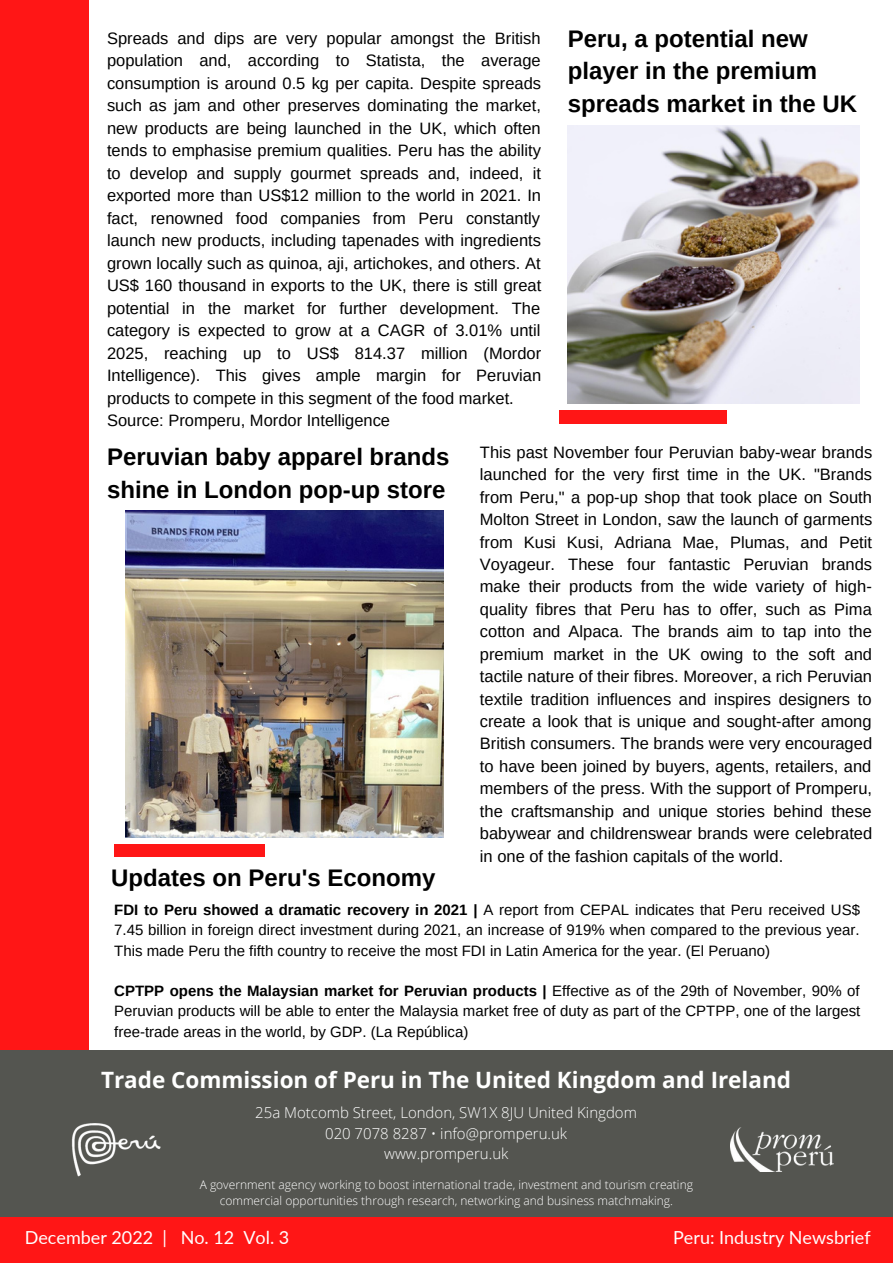
<style>
.page{position:relative;width:893px;height:1264px;background:#fff}
.page>*{position:absolute;margin:0;border:0;box-sizing:border-box;transform-origin:0 0}
.t1{font:700 24px/32.5px "Arimo";color:#000}
.t2{font:700 22.5px "Open Sans";color:#fff}
.t3{font:18px "Lato";color:#fffefe}
.t4{font:16.5px/22.4px "Arimo";color:#000}
.t5{font:15px/20.2px "Arimo";color:#000;text-align:justify}
.t6{font:300 15px/20.7px "Open Sans";color:#fff;text-align:center}
.t7{font:300 12px/15.8px "Open Sans";color:#fdfdfd;text-align:center}
.s1{font-weight:700}
</style>
<div class="page">
<div style="left:0;top:0;width:89px;height:1054px;background:#ff1616"></div>
<div style="left:0;top:1050px;width:892px;height:212px;background:#545550"></div>
<div style="left:0;top:1217px;width:892px;height:45px;background:#ff1616"></div>
<div style="left:114px;top:844px;width:151px;height:12px;background:#ff1616"></div>
<img style="left:730px;top:1127px;width:103px;height:44px">
<div style="left:559px;top:410px;width:167px;height:13px;background:#ff1616"></div>
<img style="left:71px;top:1123px;width:90px;height:54px">
<img style="left:567px;top:125px;width:292px;height:278px">
<img style="left:125px;top:511px;width:318px;height:326px">
<h1 class="t1" style="left:567px;top:22px;width:291px">Peru, a potential new player in the premium spreads market in the UK</h1>
<p class="t4" style="left:107px;top:27px;width:436px">Spreads and dips are very popular amongst the British population and, according to Statista, the average consumption is around 0.5 kg per capita. Despite spreads such as jam and other preserves dominating the market, new products are being launched in the UK, which often tends to emphasise premium qualities. Peru has the ability to develop and supply gourmet spreads and, indeed, it exported more than US$12 million to the world in 2021. In fact, renowned food companies from Peru constantly launch new products, including tapenades with ingredients grown locally such as quinoa, aji, artichokes, and others. At US$ 160 thousand in exports to the UK, there is still great potential in the market for further development. The category is expected to grow at a CAGR of 3.01% until 2025, reaching up to US$ 814.37 million (Mordor Intelligence). This gives ample margin for Peruvian products to compete in this segment of the food market.<br>Source: Promperu, Mordor Intelligence</p>
<p class="t4" style="left:480px;top:441px;width:394px;text-align:justify">This past November four Peruvian baby-wear brands launched for the very first time in the UK. "Brands from Peru," a pop-up shop that took place on South Molton Street in London, saw the launch of garments from Kusi Kusi, Adriana Mae, Plumas, and Petit Voyageur. These four fantastic Peruvian brands make their products from the wide variety of high&shy;quality fibres that Peru has to offer, such as Pima cotton and Alpaca. The brands aim to tap into the premium market in the UK owing to the soft and tactile nature of their fibres. Moreover, a rich Peruvian textile tradition influences and inspires designers to create a look that is unique and sought-after among British consumers. The brands were very encouraged to have been joined by buyers, agents, retailers, and members of the press. With the support of Promperu, the craftsmanship and unique stories behind these babywear and childrenswear brands were celebrated in one of the fashion capitals of the world.</p>
<p class="t5" style="left:114px;top:899px;width:747px"><span class="s1">FDI to Peru showed a dramatic recovery in 2021 |</span> A report from CEPAL indicates that Peru received US$ 7.45 billion in foreign direct investment during 2021, an increase of 919% when compared to the previous year.<br>This made Peru the fifth country to receive the most FDI in Latin America for the year. (El Peruano)</p>
<p class="t5" style="left:114px;top:980px;width:747px"><span class="s1">CPTPP opens the Malaysian market for Peruvian products |</span> Effective as of the 29th of November, 90% of Peruvian products will be able to enter the Malaysia market free of duty as part of the CPTPP, one of the largest free-trade areas in the world, by GDP. (La República)</p>
<h1 class="t1" style="left:107px;top:440px;width:344px">Peruvian baby apparel brands shine in London pop-up store</h1>
<h1 class="t1" style="left:111px;top:861px;width:326px">Updates on Peru's Economy</h1>
<h2 class="t2" style="left:101px;top:1063px;width:691px">Trade Commission of Peru in The United Kingdom and Ireland</h2>
<p class="t6" style="left:255px;top:1101px;width:383px">25a Motcomb Street, London, SW1X 8JU United Kingdom<br>020 7078 8287 • info@promperu.uk<br>www.promperu.uk</p>
<p class="t7" style="left:200px;top:1176px;width:495px">A government agency working to boost international trade, investment and tourism creating commercial opportunities through research, networking and business matchmaking.</p>
<p class="t3" style="left:25px;top:1226px;width:266px">December 2022 | No. 12 Vol. 3</p>
<p class="t3" style="left:673px;top:1226px;width:199px">Peru: Industry Newsbrief</p>
</div>
